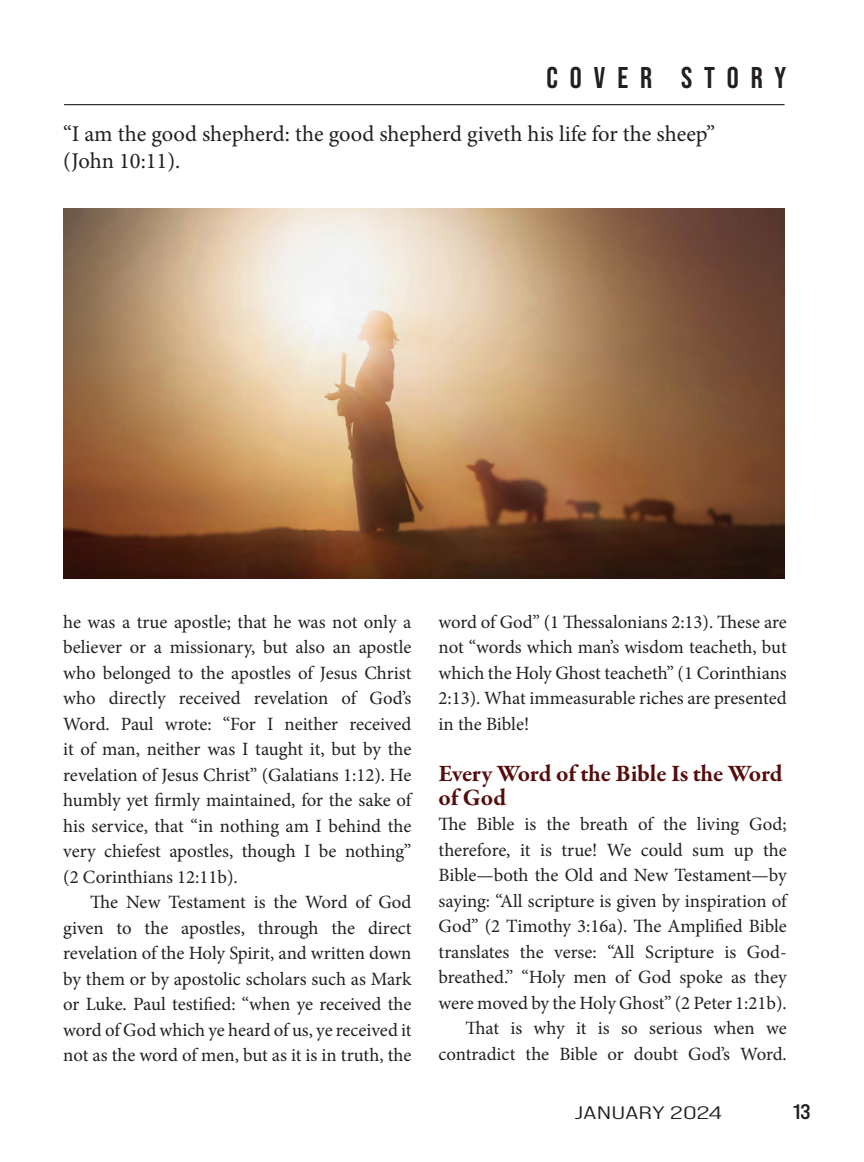
<style>
.page{position:relative;width:864px;height:1162px;background:#fff}
.page>*{position:absolute;margin:0;border:0;box-sizing:border-box;transform-origin:0 0}
.t1{font:700 30px "Bebas Neue Pro";letter-spacing:.4em;color:#231f20}
.Main_Message_Heading{font:700 24px/24px "Garamond Premr Pro";letter-spacing:-.005em;color:#550c0b}
.t2{font:22.5px "Minion Pro";letter-spacing:-.005em;color:#231f20}
.t3{font:21px "Bebas Neue Pro Exp Bd";color:#231f20}
.t4{font:18.75px/25.5px "Minion Pro";letter-spacing:-.005em;color:#231f20;text-align:justify}
.t5{font:18px "Bebas Neue Pro Exp Md";color:#231f20;scale:1.5 1}
</style>
<div class="page">
<hr style="left:64px;top:104px;width:721px;height:1px;background:#040503">
<img style="left:63px;top:209px;width:722px;height:369px">
<p class="t1" style="left:546px;top:60px;width:241px">COVER STORY</p>
<p class="t2" style="left:63px;top:118px;width:653px">“I am the good shepherd: the good shepherd giveth his life for the sheep”</p>
<p class="t2" style="left:63px;top:145px;width:119px">(John 10:11).</p>
<p class="t4" style="left:63px;top:609px;width:350px">he was a true apostle; that he was not only a believer or a missionary, but also an apostle who belonged to the apostles of Jesus Christ who directly received revelation of God’s Word. Paul wrote: “For I neither received it of man, neither was I taught it, but by the revelation of Jesus Christ” (Galatians 1:12). He humbly yet firmly maintained, for the sake of his service, that “in nothing am I behind the very chiefest apostles, though I be nothing” (2 Corinthians 12:11b).</p>
<p class="t4" style="left:63px;top:889px;width:350px;text-indent:27px">The New Testament is the Word of God given to the apostles, through the direct revelation of the Holy Spirit, and written down by them or by apostolic scholars such as Mark or Luke. Paul testified: “when ye received the word of God which ye heard of us, ye received it not as the word of men, but as it is in truth, the</p>
<p class="t4" style="left:438px;top:609px;width:350px">word of God” (1 Thessalonians 2:13). These are not “words which man’s wisdom teacheth, but which the Holy Ghost teacheth” (1 Corinthians 2:13). What immeasurable riches are presented in the Bible!</p>
<p class="Main_Message_Heading" style="left:438px;top:761px;width:346px">Every Word of the Bible Is the Word of God</p>
<p class="t4" style="left:438px;top:811px;width:350px">The Bible is the breath of the living God; therefore, it is true! We could sum up the Bible—both the Old and New Testament—by saying: “All scripture is given by inspiration of God” (2 Timothy 3:16a). The Amplified Bible translates the verse: “All Scripture is God&shy;breathed.” “Holy men of God spoke as they were moved by the Holy Ghost” (2 Peter 1:21b).</p>
<p class="t4" style="left:438px;top:1015px;width:350px;text-align:right">That is why it is so serious when we contradict the Bible or doubt God’s Word.</p>
<p class="t5" style="left:575px;top:1101px;width:100px">JANUARY 2024</p>
<p class="t3" style="left:793px;top:1098px;width:19px">13</p>
</div>
